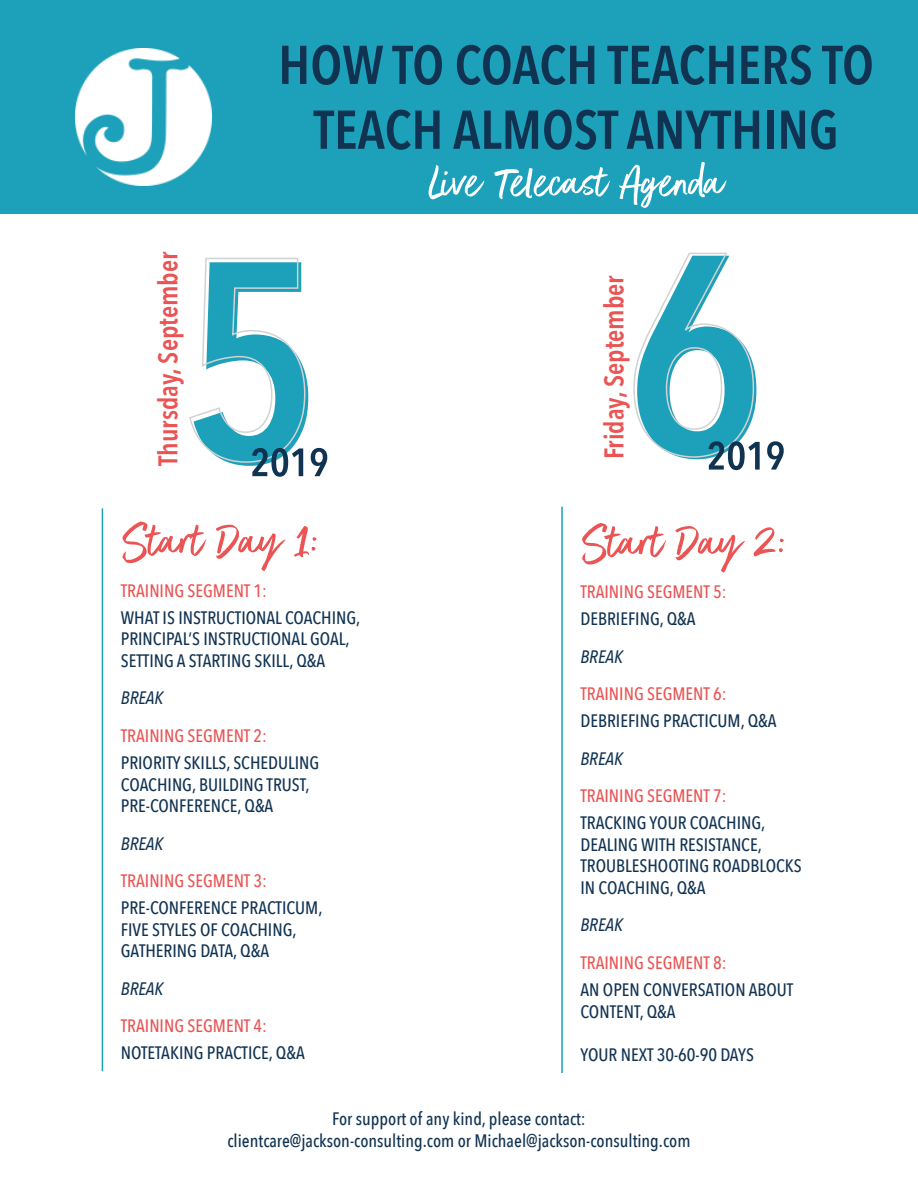
<style>
.page{position:relative;width:918px;height:1188px;background:#fff}
.page>*{position:absolute;margin:0;border:0;box-sizing:border-box;transform-origin:0 0}
.t1{font:600 54px/64.8px "Avenir Next Condensed";color:#113352;text-align:center}
.t2{font:54px "Better Times";color:#ea5454}
.t3{font:51px "Better Times";color:#fff}
.t4{font:600 27px "Avenir Next Condensed";color:#ea5454}
.t5{font:500 18px/21.6px "Avenir Next Condensed";color:#113352}
.t6{font:500 18px "Avenir Next Condensed";color:#ea5454}
.t7{font:italic 500 18px "Avenir Next Condensed";color:#113352}
</style>
<div class="page">
<div style="left:0;top:1px;width:918px;height:213px;background:#1da0b9"></div>
<svg style="left:189px;top:257px;width:138px;height:220px"></svg>
<hr style="left:102px;top:508px;width:1px;height:563px;background:#1da0b9">
<svg style="left:633px;top:252px;width:127px;height:218px"></svg>
<svg style="left:767px;top:441px;width:17px;height:29px"></svg>
<hr style="left:561px;top:507px;width:2px;height:566px;background:#1da0b9">
<img style="left:75px;top:48px;width:136px;height:138px">
<h1 class="t1" style="left:278px;top:31px;width:597px">HOW TO COACH TEACHERS TO<br>TEACH ALMOST ANYTHING</h1>
<h3 class="t4" style="left:145px;top:466px;width:216px;rotate:-90deg">Thursday, September</h3>
<h1 class="t2" style="left:121px;top:511px;width:201px">Start Day 1:</h1>
<p class="t6" style="left:121px;top:580px;width:148px">TRAINING SEGMENT 1:</p>
<p class="t5" style="left:121px;top:607px;width:241px">WHAT IS INSTRUCTIONAL COACHING,<br>PRINCIPAL’S INSTRUCTIONAL GOAL,<br>SETTING A STARTING SKILL, Q&amp;A</p>
<p class="t7" style="left:121px;top:687px;width:44px">BREAK</p>
<p class="t6" style="left:121px;top:725px;width:148px">TRAINING SEGMENT 2:</p>
<p class="t5" style="left:121px;top:752px;width:200px">PRIORITY SKILLS, SCHEDULING<br>COACHING, BUILDING TRUST,<br>PRE-CONFERENCE, Q&amp;A</p>
<p class="t7" style="left:121px;top:832px;width:44px">BREAK</p>
<p class="t6" style="left:121px;top:870px;width:148px">TRAINING SEGMENT 3:</p>
<p class="t5" style="left:121px;top:897px;width:203px">PRE-CONFERENCE PRACTICUM,<br>FIVE STYLES OF COACHING,<br>GATHERING DATA, Q&amp;A</p>
<p class="t7" style="left:121px;top:978px;width:44px">BREAK</p>
<p class="t6" style="left:121px;top:1015px;width:148px">TRAINING SEGMENT 4:</p>
<p class="t5" style="left:121px;top:1042px;width:186px">NOTETAKING PRACTICE, Q&amp;A</p>
<h2 class="t3" style="left:428px;top:154px;width:298px">Live Telecast Agenda</h2>
<h3 class="t4" style="left:591px;top:459px;width:186px;rotate:-90deg">Friday, September</h3>
<h1 class="t2" style="left:580px;top:513px;width:208px">Start Day 2:</h1>
<p class="t6" style="left:580px;top:581px;width:148px">TRAINING SEGMENT 5:</p>
<p class="t5" style="left:580px;top:608px;width:117px">DEBRIEFING, Q&amp;A</p>
<p class="t7" style="left:580px;top:646px;width:44px">BREAK</p>
<p class="t6" style="left:580px;top:683px;width:148px">TRAINING SEGMENT 6:</p>
<p class="t5" style="left:580px;top:710px;width:198px">DEBRIEFING PRACTICUM, Q&amp;A</p>
<p class="t7" style="left:580px;top:748px;width:44px">BREAK</p>
<p class="t6" style="left:580px;top:785px;width:148px">TRAINING SEGMENT 7:</p>
<p class="t5" style="left:580px;top:812px;width:223px">TRACKING YOUR COACHING,<br>DEALING WITH RESISTANCE,<br>TROUBLESHOOTING ROADBLOCKS<br>IN COACHING, Q&amp;A</p>
<p class="t7" style="left:580px;top:914px;width:44px">BREAK</p>
<p class="t6" style="left:580px;top:952px;width:148px">TRAINING SEGMENT 8:</p>
<p class="t5" style="left:580px;top:979px;width:215px">AN OPEN CONVERSATION ABOUT<br>CONTENT, Q&amp;A</p>
<p class="t5" style="left:580px;top:1044px;width:175px">YOUR NEXT 30-60-90 DAYS</p>
<p class="t5" style="left:227px;top:1108px;width:465px;text-align:center">For support of any kind, please contact: clientcare@jackson-consulting.com or Michael@jackson-consulting.com</p>
</div>
